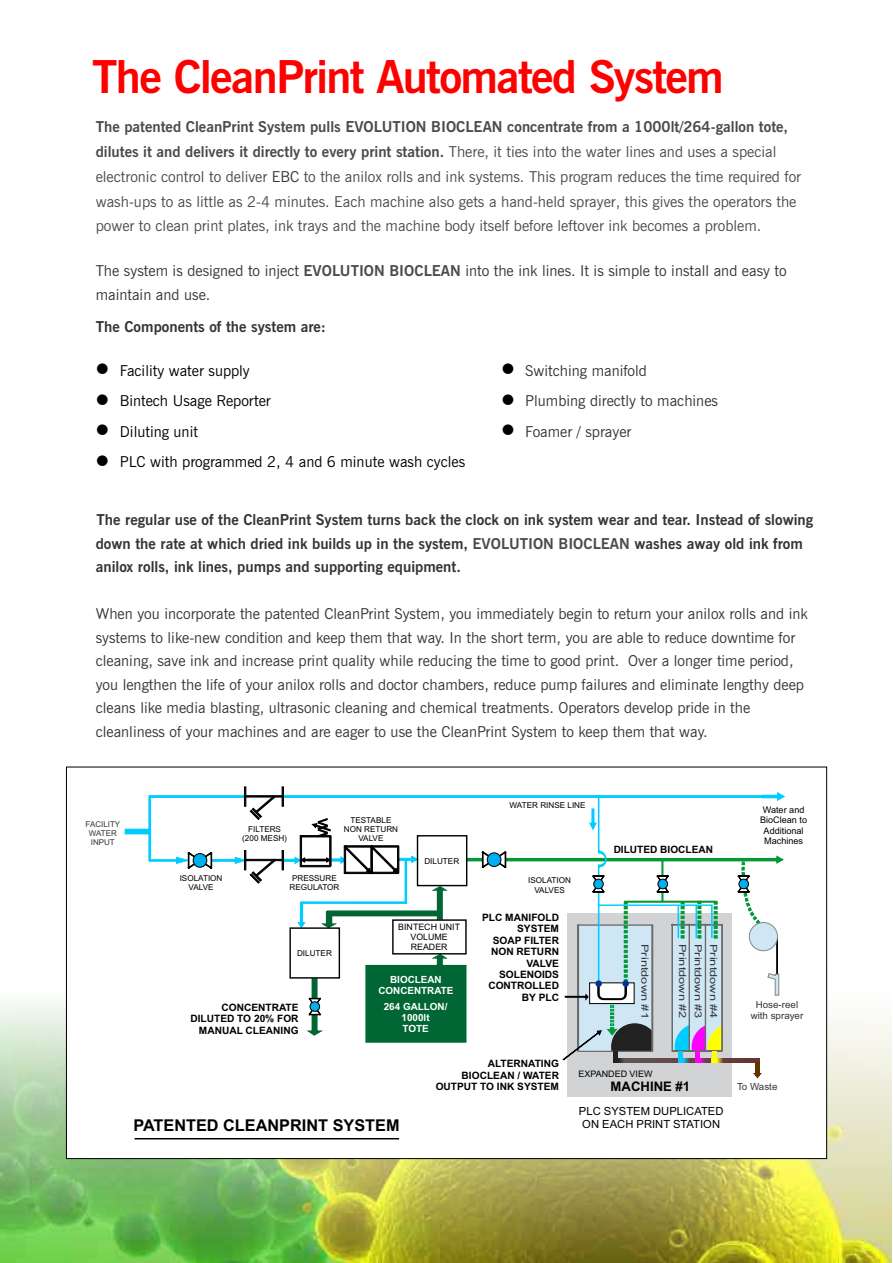
<style>
.page{position:relative;width:893px;height:1263px;background:#fff}
.page>*{position:absolute;margin:0;border:0;box-sizing:border-box;transform-origin:0 0}
.t1{font:700 45.3px "News Gothic BT";letter-spacing:-.035em;color:#f00}
.t2{font:700 16.35px "Arial";color:#000}
.t3{font:15px/23.4px "News Gothic BT";color:#373435}
.t4{font:15px/24.9px "News Gothic BT";color:#4b4b4d}
.t5{font:700 15px/23.5px "News Gothic BT";color:#373435}
.t6{font:15px/30.6px "News Gothic BT";color:#000}
.t7{font:700 13.2px "Arial";color:#000}
.t8{font:11.25px/12.6px "Arial";color:#000}
.t9{font:700 10.2px/11.4px "Arial";color:#000;text-align:right}
.t10{font:700 10.05px "Arial";color:#000}
.t11{font:700 9.9px/11.1px "Arial";color:#fff;text-align:center}
.t12{font:9.75px "Arial";color:#373435;scale:1.31 1}
.t13{font:9.75px/10.9px "Arial";color:#373435;text-align:center}
.t14{font:9.15px/10.2px "Arial";color:#000;text-align:center}
.t15{font:9px "Arial";color:#000}
.t16{font:8.85px/9.9px "Arial";color:#000;text-align:center}
.t17{font:8.1px/9.1px "Arial";color:#000;text-align:center}
.t18{font:7.95px/8.9px "Arial";color:#373435;text-align:center}
.s1{font-weight:700}
.s2{color:#373435}
.s3{font-weight:700;color:#4b4b4d}
.s4{color:#4b4b4d}
</style>
<div class="page">
<img style="left:0;top:970px;width:891px;height:293px">
<div style="left:66px;top:767px;width:761px;height:392px;background:#fff;border:1px solid #000"></div>
<div style="left:567px;top:913px;width:165px;height:183px;background:#d2d3d5"></div>
<div style="left:125px;top:829px;width:25px;height:5px;background:#0cf"></div>
<svg style="left:148px;top:795px;width:134px;height:89px"></svg>
<hr style="left:148px;top:796px;width:3px;height:64px;background:#0cf">
<svg style="left:275px;top:793px;width:7px;height:6px"></svg>
<hr style="left:246px;top:796px;width:37px;height:1px;background:#000">
<svg style="left:244px;top:787px;width:31px;height:32px"></svg>
<div style="left:246px;top:859px;width:37px;height:2px;background:#000;border:1px solid #000"></div>
<svg style="left:149px;top:852px;width:126px;height:31px"></svg>
<hr style="left:135px;top:1138px;width:264px;height:1px;background:#000">
<svg style="left:282px;top:787px;width:503px;height:291px"></svg>
<div style="left:310px;top:1001px;width:10px;height:11px;background:#00afef;border:1px solid #000;border-radius:50%"></div>
<h1 class="t1" style="left:92px;top:58px;width:633px">The CleanPrint Automated System</h1>
<p class="t4" style="left:96px;top:115px;width:707px"><span class="s1">The patented CleanPrint System pulls EVOLUTION BIOCLEAN concentrate from a 1000lt/264-gallon tote, dilutes it and delivers it directly to every print station.</span> There, it ties into the water lines and uses a special electronic control to deliver <span class="s2">EBC</span> to the anilox rolls and ink systems. This program reduces the time required for wash-ups to as little as 2-4 minutes. Each machine also gets a hand-held sprayer, this gives the operators the power to clean print plates, ink trays and the machine body itself before leftover ink becomes a problem.</p>
<p class="t3" style="left:96px;top:261px;width:692px">The system is designed to inject <span class="s3">EVOLUTION BIOCLEAN</span> into the ink lines. It is simple to install and easy to maintain and use.</p>
<p class="t5" style="left:96px;top:316px;width:232px">The Components of the system are:</p>
<p class="t6" style="left:120px;top:356px;width:347px">Facility water supply<br>Bintech Usage Reporter<br>Diluting unit<br>PLC with programmed 2, 4 and 6 minute wash cycles</p>
<p class="t3" style="left:525px;top:356px;width:194px;line-height:30.6px">Switching manifold<br>Plumbing directly to machines<br>Foamer / sprayer</p>
<p class="t5" style="left:96px;top:509px;width:719px">The regular use of the CleanPrint System turns back the clock on ink system wear and tear. Instead of slowing down the rate at which dried ink builds up in the system, <span class="s4">EVOLUTION BIOCLEAN</span> washes away old ink from anilox rolls, ink lines, pumps and supporting equipment.</p>
<p class="t3" style="left:96px;top:604px;width:714px">When you incorporate the patented CleanPrint System, you immediately begin to return your anilox rolls and ink systems to like-new condition and keep them that way. In the short term, you are able to reduce downtime for cleaning, save ink and increase print quality while reducing the time to good print. Over a longer time period, you lengthen the life of your anilox rolls and doctor chambers, reduce pump failures and eliminate lengthy deep cleans like media blasting, ultrasonic cleaning and chemical treatments. Operators develop pride in the cleanliness of your machines and are eager to use the CleanPrint System to keep them that way.</p>
<p class="t18" style="left:86px;top:821px;width:36px">FACILITY<br>WATER<br>INPUT</p>
<p class="t17" style="left:242px;top:825px;width:46px">FILTERS (200 MESH)</p>
<p class="t17" style="left:344px;top:816px;width:56px">TESTABLE<br>NON RETURN<br>VALVE</p>
<p class="t17" style="left:180px;top:874px;width:44px">ISOLATION<br>VALVE</p>
<p class="t17" style="left:289px;top:874px;width:51px">PRESSURE<br>REGULATOR</p>
<p class="t17" style="left:424px;top:857px;width:36px">DILUTER</p>
<p class="t17" style="left:297px;top:949px;width:36px">DILUTER</p>
<p class="t9" style="left:190px;top:1003px;width:110px">CONCENTRATE<br>DILUTED TO 20% FOR<br>MANUAL CLEANING</p>
<p class="t16" style="left:398px;top:923px;width:63px">BINTECH UNIT<br>VOLUME<br>READER</p>
<p class="t11" style="left:378px;top:974px;width:77px">BIOCLEAN<br>CONCENTRATE</p>
<p class="t11" style="left:384px;top:1002px;width:65px">264 GALLON/<br>1000lt<br>TOTE</p>
<p class="t17" style="left:510px;top:802px;width:77px">WATER RINSE LINE</p>
<p class="t17" style="left:528px;top:877px;width:44px">ISOLATION<br>VALVES</p>
<p class="t9" style="left:482px;top:913px;width:78px">PLC MANIFOLD<br>SYSTEM<br>SOAP FILTER<br>NON RETURN<br>VALVE<br>SOLENOIDS<br>CONTROLLED<br>BY PLC</p>
<p class="t10" style="left:614px;top:846px;width:101px">DILUTED BIOCLEAN</p>
<p class="t12" style="left:649px;top:944px;width:59px;rotate:90deg">Printdown #1</p>
<p class="t12" style="left:686px;top:944px;width:59px;rotate:90deg">Printdown #2</p>
<p class="t12" style="left:702px;top:944px;width:59px;rotate:90deg">Printdown #3</p>
<p class="t12" style="left:717px;top:944px;width:59px;rotate:90deg">Printdown #4</p>
<p class="t2" style="left:133px;top:1119px;width:268px">PATENTED CLEANPRINT SYSTEM</p>
<p class="t9" style="left:436px;top:1059px;width:125px">ALTERNATING<br>BIOCLEAN / WATER<br>OUTPUT TO INK SYSTEM</p>
<p class="t15" style="left:579px;top:1071px;width:75px">EXPANDED VIEW</p>
<p class="t7" style="left:611px;top:1081px;width:81px">MACHINE #1</p>
<p class="t8" style="left:579px;top:1106px;width:146px">PLC SYSTEM DUPLICATED<br>ON EACH PRINT STATION</p>
<p class="t14" style="left:760px;top:806px;width:49px">Water and<br>BioClean to<br>Additional<br>Machines</p>
<p class="t13" style="left:751px;top:1000px;width:54px">Hose-reel with sprayer</p>
<p class="t13" style="left:737px;top:1081px;width:42px">To Waste</p>
</div>
